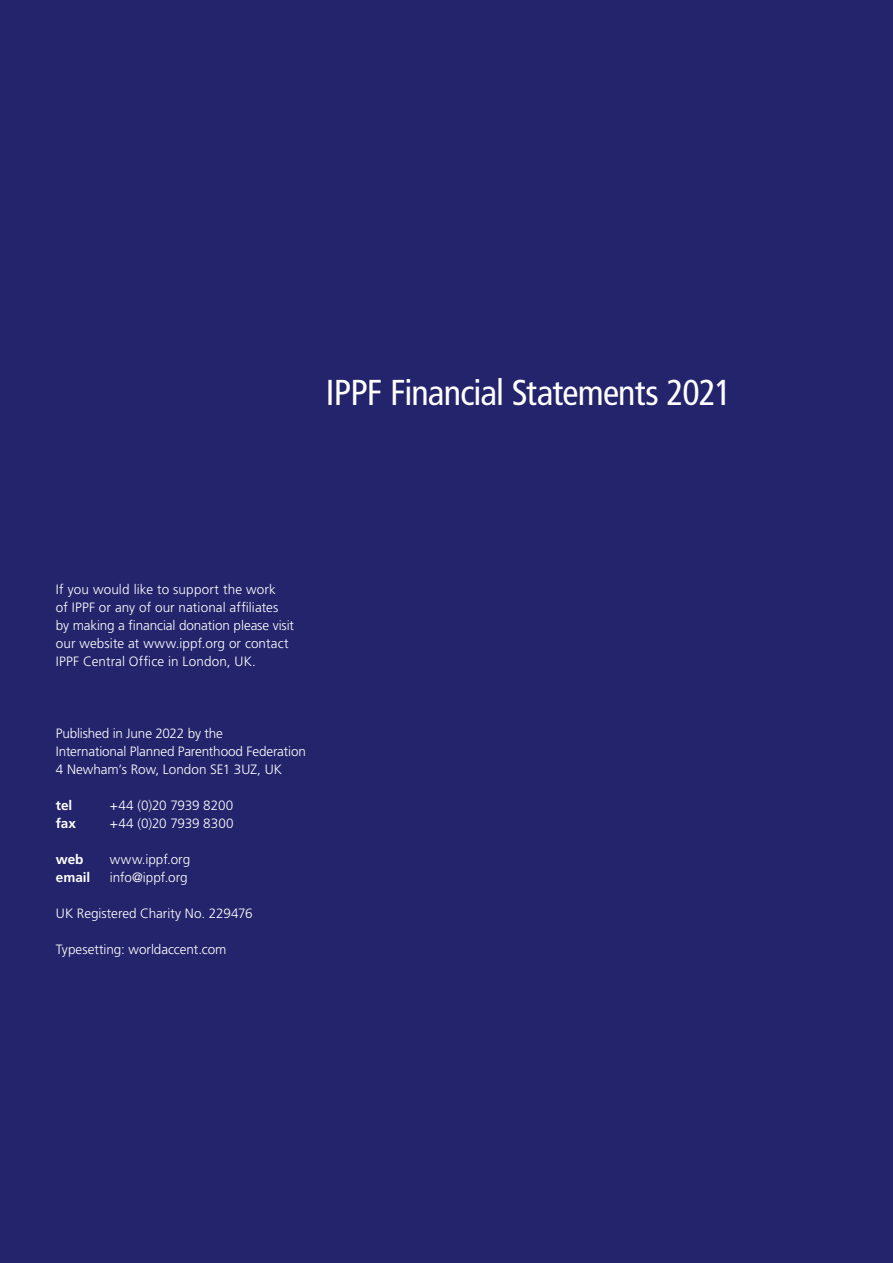
<style>
.page{position:relative;width:893px;height:1263px;background:#24246c}
.page>*{position:absolute;margin:0;border:0;box-sizing:border-box;transform-origin:0 0}
.t1{font:condensed 36px "Frutiger LT Std";letter-spacing:-.025em;color:#fff}
.t2{font:300 13.5px/18px "Frutiger LT Std";color:#fff}
.t3{font:700 13.5px "Frutiger LT Std";color:#fff}
</style>
<div class="page">
<h1 class="t1" style="left:326px;top:372px;width:407px">IPPF Financial Statements 2021</h1>
<p class="t2" style="left:56px;top:581px;width:240px">If you would like to support the work<br>of IPPF or any of our national affiliates by making a financial donation please visit our website at www.ippf.org or contact IPPF Central Office in London, UK.</p>
<p class="t2" style="left:56px;top:725px;width:251px">Published in June 2022 by the<br>International Planned Parenthood Federation<br>4 Newham’s Row, London SE1 3UZ, UK</p>
<p class="t3" style="left:56px;top:797px;width:18px">tel</p>
<p class="t2" style="left:110px;top:797px;width:125px">+44 (0)20 7939 8200</p>
<p class="t3" style="left:56px;top:815px;width:22px">fax</p>
<p class="t2" style="left:110px;top:815px;width:125px">+44 (0)20 7939 8300</p>
<p class="t3" style="left:56px;top:851px;width:29px">web</p>
<p class="t2" style="left:110px;top:851px;width:82px">www.ippf.org</p>
<p class="t3" style="left:56px;top:869px;width:36px">email</p>
<p class="t2" style="left:110px;top:869px;width:79px">info@ippf.org</p>
<p class="t2" style="left:56px;top:905px;width:198px">UK Registered Charity No. 229476</p>
<p class="t2" style="left:56px;top:941px;width:172px">Typesetting: worldaccent.com</p>
</div>
